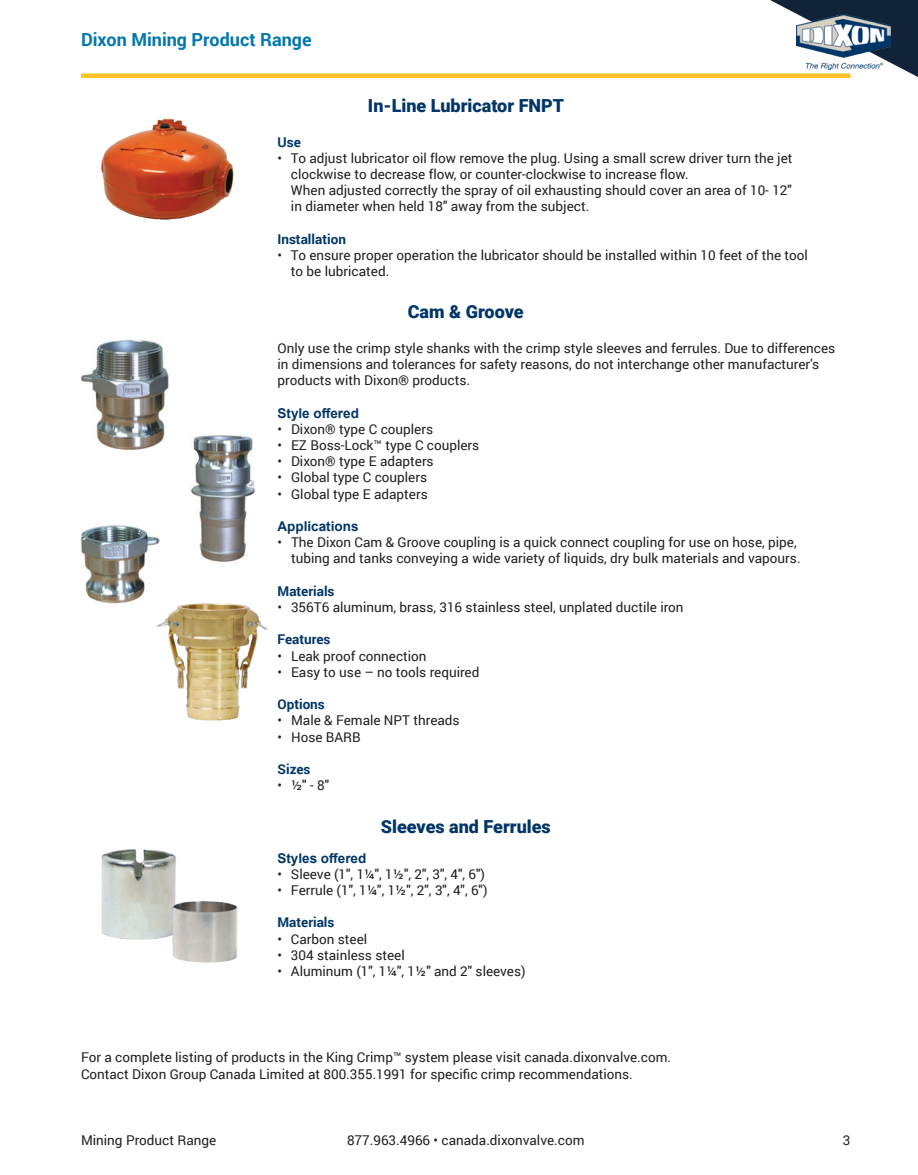
<style>
.page{position:relative;width:918px;height:1175px;background:#fff}
.page>*{position:absolute;margin:0;border:0;box-sizing:border-box;transform-origin:0 0}
._2020_Product_Name{font:900 18px "Roboto";color:#003667}
.t1{font:700 18px "Roboto";color:#0077ae}
._2020_Body_Text{font:13.5px/16.2px "Roboto";color:#231f20}
._2020_Body_Text_Head{font:700 13.5px "Roboto";color:#003667}
._2020_Body_Text_Head-2{font:700 13.5px "Arial";color:#003667}
</style>
<div class="page">
<svg style="left:770px;top:0;width:148px;height:78px"></svg>
<img style="left:796px;top:14px;width:94px;height:55px">
<div style="left:81px;top:73px;width:769px;height:5px;background:#fec224"></div>
<img style="left:191px;top:435px;width:64px;height:127px">
<img style="left:81px;top:525px;width:78px;height:78px">
<img style="left:81px;top:339px;width:88px;height:111px">
<img style="left:101px;top:118px;width:133px;height:102px">
<img style="left:155px;top:600px;width:112px;height:121px">
<img style="left:101px;top:849px;width:75px;height:91px">
<img style="left:171px;top:899px;width:67px;height:64px">
<h1 class="t1" style="left:81px;top:27px;width:232px">Dixon Mining Product Range</h1>
<p class="_2020_Product_Name" style="left:368px;top:93px;width:198px">In-Line Lubricator FNPT</p>
<p class="_2020_Body_Text_Head" style="left:277px;top:132px;width:25px">Use</p>
<p class="_2020_Body_Text" style="left:291px;top:149px;width:503px;text-indent:-14px">• To adjust lubricator oil flow remove the plug. Using a small screw driver turn the jet clockwise to decrease flow, or counter-clockwise to increase flow.<br>When adjusted correctly the spray of oil exhausting should cover an area of 10- 12" in diameter when held 18" away from the subject.</p>
<p class="_2020_Body_Text_Head" style="left:277px;top:229px;width:70px">Installation</p>
<p class="_2020_Body_Text" style="left:291px;top:247px;width:518px;text-indent:-14px">• To ensure proper operation the lubricator should be installed within 10 feet of the tool to be lubricated.</p>
<p class="_2020_Product_Name" style="left:408px;top:299px;width:117px">Cam &amp; Groove</p>
<p class="_2020_Body_Text" style="left:278px;top:339px;width:559px">Only use the crimp style shanks with the crimp style sleeves and ferrules. Due to differences in dimensions and tolerances for safety reasons, do not interchange other manufacturer's products with Dixon® products.</p>
<p class="_2020_Body_Text_Head-2" style="left:278px;top:403px;width:83px">Style offered</p>
<p class="_2020_Body_Text" style="left:278px;top:420px;width:157px">• Dixon® type C couplers</p>
<p class="_2020_Body_Text" style="left:278px;top:436px;width:203px">• EZ Boss-Lock™ type C couplers</p>
<p class="_2020_Body_Text" style="left:278px;top:453px;width:158px">• Dixon® type E adapters</p>
<p class="_2020_Body_Text" style="left:278px;top:469px;width:151px">• Global type C couplers</p>
<p class="_2020_Body_Text" style="left:278px;top:485px;width:152px">• Global type E adapters</p>
<p class="_2020_Body_Text_Head-2" style="left:278px;top:516px;width:83px">Applications</p>
<p class="_2020_Body_Text" style="left:278px;top:534px;width:525px;text-align:right">• The Dixon Cam &amp; Groove coupling is a quick connect coupling for use on hose, pipe, tubing and tanks conveying a wide variety of liquids, dry bulk materials and vapours.</p>
<p class="_2020_Body_Text_Head" style="left:278px;top:581px;width:59px">Materials</p>
<p class="_2020_Body_Text" style="left:278px;top:598px;width:408px">• 356T6 aluminum, brass, 316 stainless steel, unplated ductile iron</p>
<p class="_2020_Body_Text_Head" style="left:278px;top:630px;width:54px">Features</p>
<p class="_2020_Body_Text" style="left:278px;top:647px;width:151px">• Leak proof connection</p>
<p class="_2020_Body_Text" style="left:278px;top:663px;width:203px">• Easy to use – no tools required</p>
<p class="_2020_Body_Text_Head" style="left:278px;top:695px;width:49px">Options</p>
<p class="_2020_Body_Text" style="left:278px;top:712px;width:184px">• Male &amp; Female NPT threads</p>
<p class="_2020_Body_Text" style="left:278px;top:728px;width:85px">• Hose BARB</p>
<p class="_2020_Body_Text_Head" style="left:278px;top:759px;width:35px">Sizes</p>
<p class="_2020_Body_Text" style="left:278px;top:777px;width:53px">• ½" - 8"</p>
<p class="_2020_Product_Name" style="left:381px;top:813px;width:171px">Sleeves and Ferrules</p>
<p class="_2020_Body_Text_Head-2" style="left:277px;top:848px;width:90px">Styles offered</p>
<p class="_2020_Body_Text" style="left:277px;top:865px;width:209px">• Sleeve (1", 1¼", 1½", 2", 3", 4", 6")</p>
<p class="_2020_Body_Text" style="left:277px;top:881px;width:212px">• Ferrule (1", 1¼", 1½", 2", 3", 4", 6")</p>
<p class="_2020_Body_Text_Head" style="left:277px;top:913px;width:59px">Materials</p>
<p class="_2020_Body_Text" style="left:277px;top:930px;width:91px">• Carbon steel</p>
<p class="_2020_Body_Text" style="left:277px;top:946px;width:129px">• 304 stainless steel</p>
<p class="_2020_Body_Text" style="left:277px;top:962px;width:250px">• Aluminum (1", 1¼", 1½" and 2" sleeves)</p>
<p class="_2020_Body_Text" style="left:81px;top:1049px;width:592px">For a complete listing of products in the King Crimp™ system please visit canada.dixonvalve.com.</p>
<p class="_2020_Body_Text" style="left:81px;top:1065px;width:553px">Contact Dixon Group Canada Limited at 800.355.1991 for specific crimp recommendations.</p>
<p class="_2020_Body_Text" style="left:81px;top:1131px;width:137px">Mining Product Range</p>
<p class="_2020_Body_Text" style="left:347px;top:1131px;width:239px">877.963.4966 • canada.dixonvalve.com</p>
<p class="_2020_Body_Text" style="left:843px;top:1131px;width:9px">3</p>
</div>
